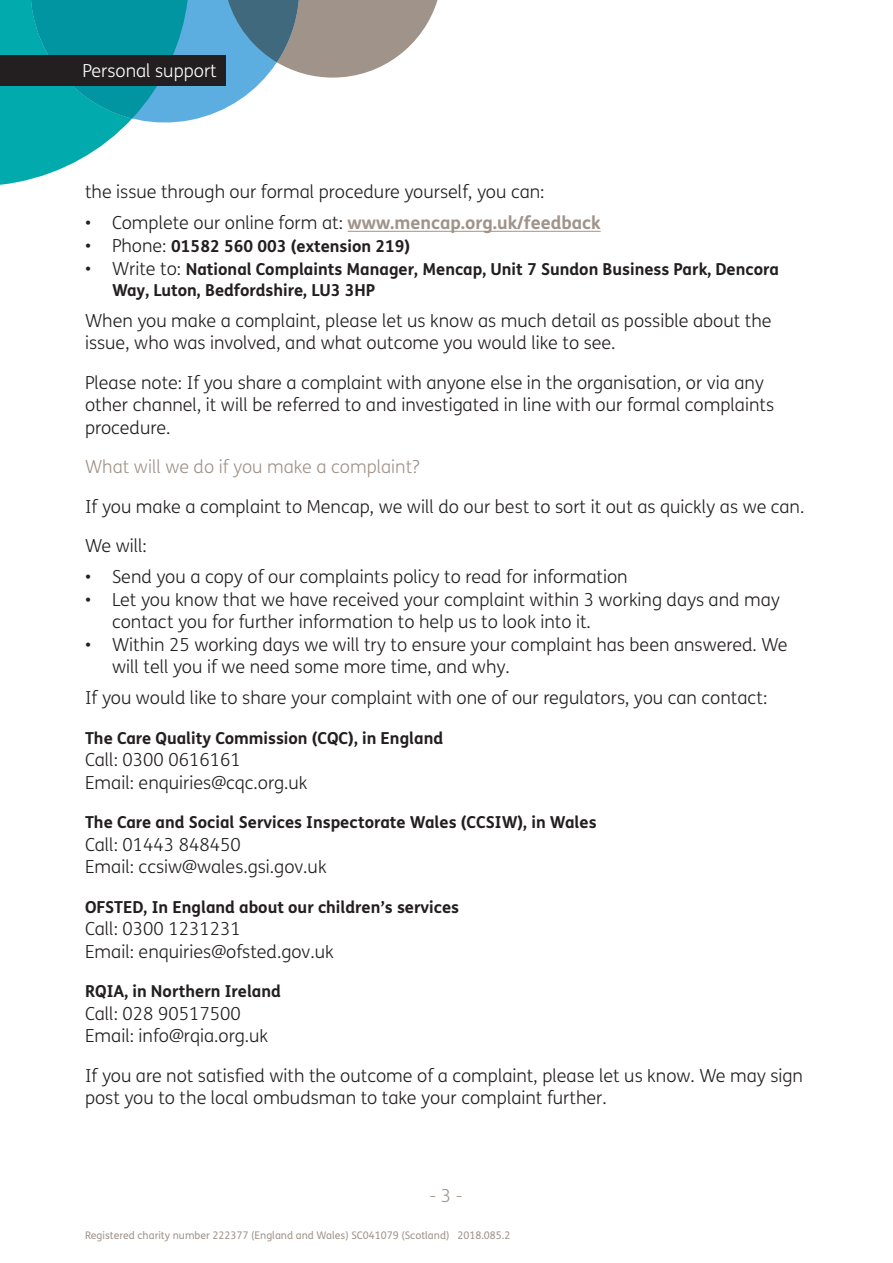
<style>
.page{position:relative;width:893px;height:1263px;background:#fff}
.page>*{position:absolute;margin:0;border:0;box-sizing:border-box;transform-origin:0 0}
.t1{font:300 18px/22.5px "FS Mencap";color:#231f20}
.t2{font:700 18px "FS Mencap";color:#a0948a}
.t3{font:300 18px "FS Mencap";color:#a0948a}
.t4{font:300 18px "FS Mencap";color:#fff}
.t5{font:700 16.5px/21px "FS Mencap";color:#231f20}
.t6{font:10.5px "FS Mencap";color:#a0948a}
.s1{font-weight:300;color:#231f20}
.s2{font-weight:300;font-size:18px}
</style>
<div class="page">
<svg style="left:0;top:0;width:437px;height:185px"></svg>
<div style="left:0;top:55px;width:225px;height:31px;background:#231f20"></div>
<hr style="left:348px;top:231px;width:253px;height:1px;background:#a0948a">
<p class="t4" style="left:82px;top:61px;width:136px">Personal support</p>
<p class="t1" style="left:85px;top:181px;width:461px">the issue through our formal procedure yourself, you can:</p>
<p class="t2" style="left:85px;top:212px;width:517px"><span class="s1">• Complete our online form at:</span> www.mencap.org.uk/feedback</p>
<p class="t5" style="left:85px;top:236px;width:327px"><span class="s2">• Phone:</span> 01582 560 003 (extension 219)</p>
<p class="t5" style="left:112px;top:258px;width:668px;text-indent:-27px"><span class="s2">• Write to:</span> National Complaints Manager, Mencap, Unit 7 Sundon Business Park, Dencora<br>Way, Luton, Bedfordshire, LU3 3HP</p>
<p class="t1" style="left:85px;top:309px;width:688px">When you make a complaint, please let us know as much detail as possible about the issue, who was involved, and what outcome you would like to see.</p>
<p class="t1" style="left:85px;top:371px;width:690px">Please note: If you share a complaint with anyone else in the organisation, or via any other channel, it will be referred to and investigated in line with our formal complaints procedure.</p>
<p class="t3" style="left:85px;top:456px;width:336px">What will we do if you make a complaint?</p>
<p class="t1" style="left:85px;top:487px;width:721px;line-height:39.5px">If you make a complaint to Mencap, we will do our best to sort it out as quickly as we can.<br>We will:</p>
<p class="t1" style="left:85px;top:566px;width:544px">• Send you a copy of our complaints policy to read for information</p>
<p class="t1" style="left:112px;top:588px;width:669px;text-indent:-27px">• Let you know that we have received your complaint within 3 working days and may contact you for further information to help us to look into it.</p>
<p class="t1" style="left:112px;top:633px;width:677px;text-indent:-27px">• Within 25 working days we will try to ensure your complaint has been answered. We will tell you if we need some more time, and why.</p>
<p class="t1" style="left:85px;top:687px;width:684px">If you would like to share your complaint with one of our regulators, you can contact:</p>
<p class="t5" style="left:85px;top:727px;width:360px">The Care Quality Commission (CQC), in England</p>
<p class="t1" style="left:85px;top:749px;width:224px">Call: 0300 0616161<br>Email: enquiries@cqc.org.uk</p>
<p class="t5" style="left:85px;top:812px;width:513px">The Care and Social Services Inspectorate Wales (CCSIW), in Wales</p>
<p class="t1" style="left:85px;top:833px;width:243px">Call: 01443 848450<br>Email: ccsiw@wales.gsi.gov.uk</p>
<p class="t5" style="left:85px;top:896px;width:376px">OFSTED, In England about our children’s services</p>
<p class="t1" style="left:85px;top:918px;width:250px">Call: 0300 1231231<br>Email: enquiries@ofsted.gov.uk</p>
<p class="t5" style="left:85px;top:981px;width:197px">RQIA, in Northern Ireland</p>
<p class="t1" style="left:85px;top:1002px;width:185px">Call: 028 90517500<br>Email: info@rqia.org.uk</p>
<p class="t1" style="left:85px;top:1064px;width:719px">If you are not satisfied with the outcome of a complaint, please let us know. We may sign post you to the local ombudsman to take your complaint further.</p>
<p class="t3" style="left:430px;top:1185px;width:35px">- 3 -</p>
<p class="t6" style="left:85px;top:1229px;width:427px">Registered charity number 222377 (England and Wales) SC041079 (Scotland) 2018.085.2</p>
</div>
